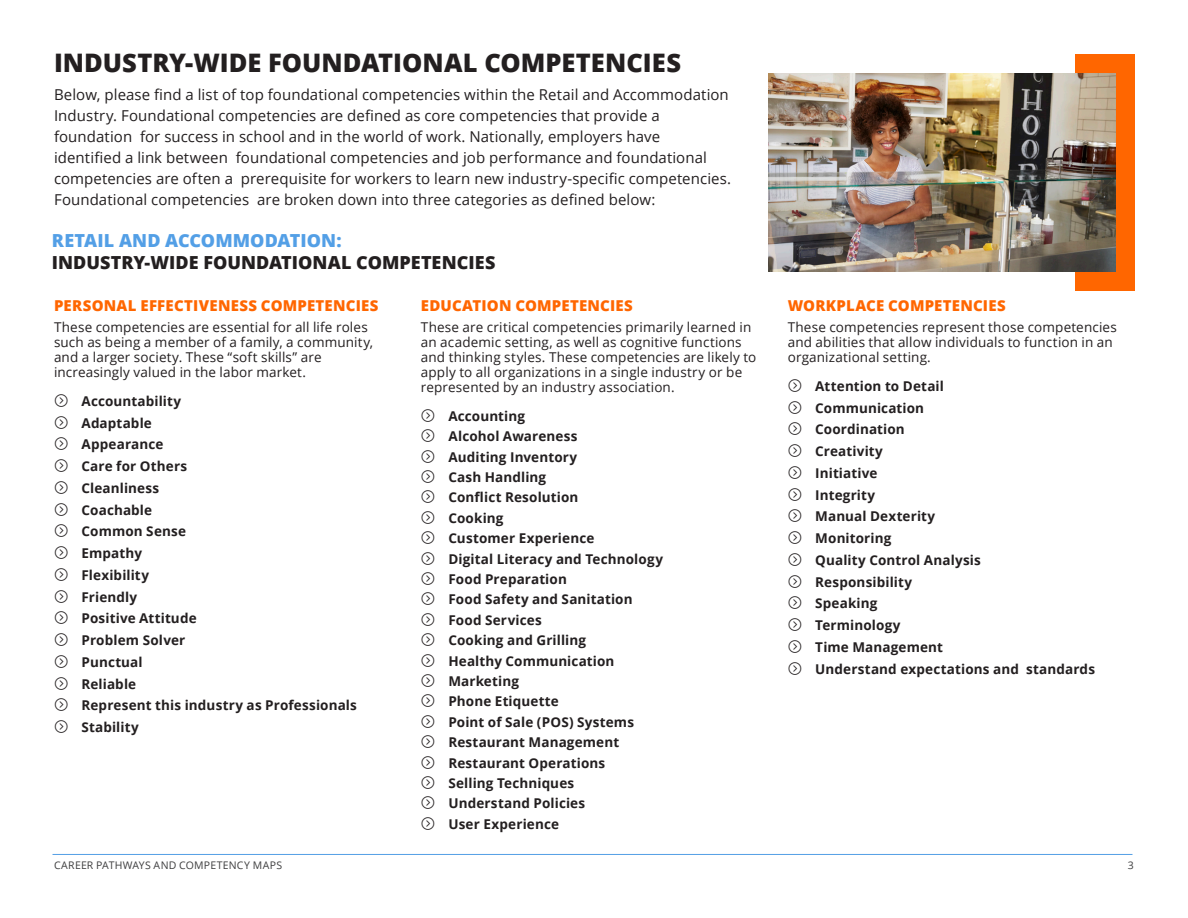
<style>
.page{position:relative;width:1188px;height:918px;background:#fff}
.page>*{position:absolute;margin:0;border:0;box-sizing:border-box;transform-origin:0 0}
.t1{font:800 25.5px "Open Sans";color:#231f20}
.t2{font:800 18px/21.6px "Open Sans";letter-spacing:.005em;color:#231f20}
.t3{font:15px/21px "Open Sans";letter-spacing:.005em;color:#231f20}
.t4{font:800 15px "Open Sans";letter-spacing:.015em;color:#f60}
.t5{font:700 13.5px "Open Sans";letter-spacing:.01em;color:#231f20}
.t6{font:13.5px/15px "Open Sans";letter-spacing:.01em;color:#231f20}
.t7{font:10.5px "Open Sans";letter-spacing:.025em;color:#3e3e3f}
.s1{color:#539fe6}
</style>
<div class="page">
<hr style="left:52px;top:854px;width:1080px;height:1px;background:#539fe6">
<div style="left:1075px;top:54px;width:59px;height:237px;background:#f60"></div>
<img style="left:769px;top:73px;width:346px;height:199px">
<p class="t1" style="left:54px;top:44px;width:629px">INDUSTRY-WIDE FOUNDATIONAL COMPETENCIES</p>
<p class="t3" style="left:54px;top:84px;width:679px">Below, please find a list of top foundational competencies within the Retail and Accommodation Industry. Foundational competencies are defined as core competencies that provide a foundation for success in school and in the world of work. Nationally, employers have identified a link between foundational competencies and job performance and foundational competencies are often a prerequisite for workers to learn new industry-specific competencies.<br>Foundational competencies are broken down into three categories as defined below:</p>
<p class="t2" style="left:52px;top:229px;width:445px"><span class="s1">RETAIL AND ACCOMMODATION:<br></span>INDUSTRY-WIDE FOUNDATIONAL COMPETENCIES</p>
<p class="t4" style="left:54px;top:294px;width:326px">PERSONAL EFFECTIVENESS COMPETENCIES</p>
<p class="t6" style="left:54px;top:320px;width:321px">These competencies are essential for all life roles such as being a member of a family, a community, and a larger society. These “soft skills” are increasingly valued in the labor market.</p>
<p class="t5" style="left:82px;top:391px;width:101px">Accountability</p>
<p class="t5" style="left:82px;top:413px;width:72px">Adaptable</p>
<p class="t5" style="left:82px;top:435px;width:83px">Appearance</p>
<p class="t5" style="left:82px;top:457px;width:107px">Care for Others</p>
<p class="t5" style="left:82px;top:478px;width:79px">Cleanliness</p>
<p class="t5" style="left:82px;top:500px;width:72px">Coachable</p>
<p class="t5" style="left:82px;top:522px;width:106px">Common Sense</p>
<p class="t5" style="left:82px;top:544px;width:62px">Empathy</p>
<p class="t5" style="left:82px;top:565px;width:69px">Flexibility</p>
<p class="t5" style="left:82px;top:587px;width:57px">Friendly</p>
<p class="t5" style="left:82px;top:609px;width:117px">Positive Attitude</p>
<p class="t5" style="left:82px;top:631px;width:105px">Problem Solver</p>
<p class="t5" style="left:82px;top:652px;width:63px">Punctual</p>
<p class="t5" style="left:82px;top:674px;width:56px">Reliable</p>
<p class="t5" style="left:82px;top:696px;width:277px">Represent this industry as Professionals</p>
<p class="t5" style="left:82px;top:718px;width:59px">Stability</p>
<p class="t4" style="left:421px;top:294px;width:214px">EDUCATION COMPETENCIES</p>
<p class="t6" style="left:421px;top:320px;width:337px">These are critical competencies primarily learned in an academic setting, as well as cognitive functions and thinking styles. These competencies are likely to apply to all organizations in a single industry or be represented by an industry association.</p>
<p class="t5" style="left:448px;top:406px;width:78px">Accounting</p>
<p class="t5" style="left:448px;top:427px;width:131px">Alcohol Awareness</p>
<p class="t5" style="left:448px;top:447px;width:130px">Auditing Inventory</p>
<p class="t5" style="left:448px;top:468px;width:99px">Cash Handling</p>
<p class="t5" style="left:448px;top:488px;width:132px">Conflict Resolution</p>
<p class="t5" style="left:448px;top:508px;width:57px">Cooking</p>
<p class="t5" style="left:448px;top:529px;width:148px">Customer Experience</p>
<p class="t5" style="left:448px;top:549px;width:216px">Digital Literacy and Technology</p>
<p class="t5" style="left:448px;top:570px;width:120px">Food Preparation</p>
<p class="t5" style="left:448px;top:590px;width:186px">Food Safety and Sanitation</p>
<p class="t5" style="left:448px;top:610px;width:95px">Food Services</p>
<p class="t5" style="left:448px;top:631px;width:139px">Cooking and Grilling</p>
<p class="t5" style="left:448px;top:651px;width:168px">Healthy Communication</p>
<p class="t5" style="left:448px;top:672px;width:72px">Marketing</p>
<p class="t5" style="left:448px;top:692px;width:112px">Phone Etiquette</p>
<p class="t5" style="left:448px;top:712px;width:187px">Point of Sale (POS) Systems</p>
<p class="t5" style="left:448px;top:733px;width:172px">Restaurant Management</p>
<p class="t5" style="left:448px;top:753px;width:158px">Restaurant Operations</p>
<p class="t5" style="left:448px;top:774px;width:127px">Selling Techniques</p>
<p class="t5" style="left:448px;top:794px;width:138px">Understand Policies</p>
<p class="t5" style="left:448px;top:814px;width:112px">User Experience</p>
<p class="t4" style="left:788px;top:294px;width:219px">WORKPLACE COMPETENCIES</p>
<p class="t6" style="left:788px;top:320px;width:331px">These competencies represent those competencies and abilities that allow individuals to function in an organizational setting.</p>
<p class="t5" style="left:815px;top:376px;width:130px">Attention to Detail</p>
<p class="t5" style="left:815px;top:398px;width:110px">Communication</p>
<p class="t5" style="left:815px;top:420px;width:91px">Coordination</p>
<p class="t5" style="left:815px;top:442px;width:69px">Creativity</p>
<p class="t5" style="left:815px;top:463px;width:64px">Initiative</p>
<p class="t5" style="left:815px;top:485px;width:61px">Integrity</p>
<p class="t5" style="left:815px;top:507px;width:122px">Manual Dexterity</p>
<p class="t5" style="left:815px;top:529px;width:78px">Monitoring</p>
<p class="t5" style="left:815px;top:550px;width:167px">Quality Control Analysis</p>
<p class="t5" style="left:815px;top:572px;width:98px">Responsibility</p>
<p class="t5" style="left:815px;top:594px;width:64px">Speaking</p>
<p class="t5" style="left:815px;top:616px;width:87px">Terminology</p>
<p class="t5" style="left:815px;top:637px;width:129px">Time Management</p>
<p class="t5" style="left:815px;top:659px;width:281px">Understand expectations and standards</p>
<p class="t7" style="left:54px;top:858px;width:230px">CAREER PATHWAYS AND COMPETENCY MAPS</p>
<p class="t7" style="left:1128px;top:858px;width:8px">3</p>
</div>
